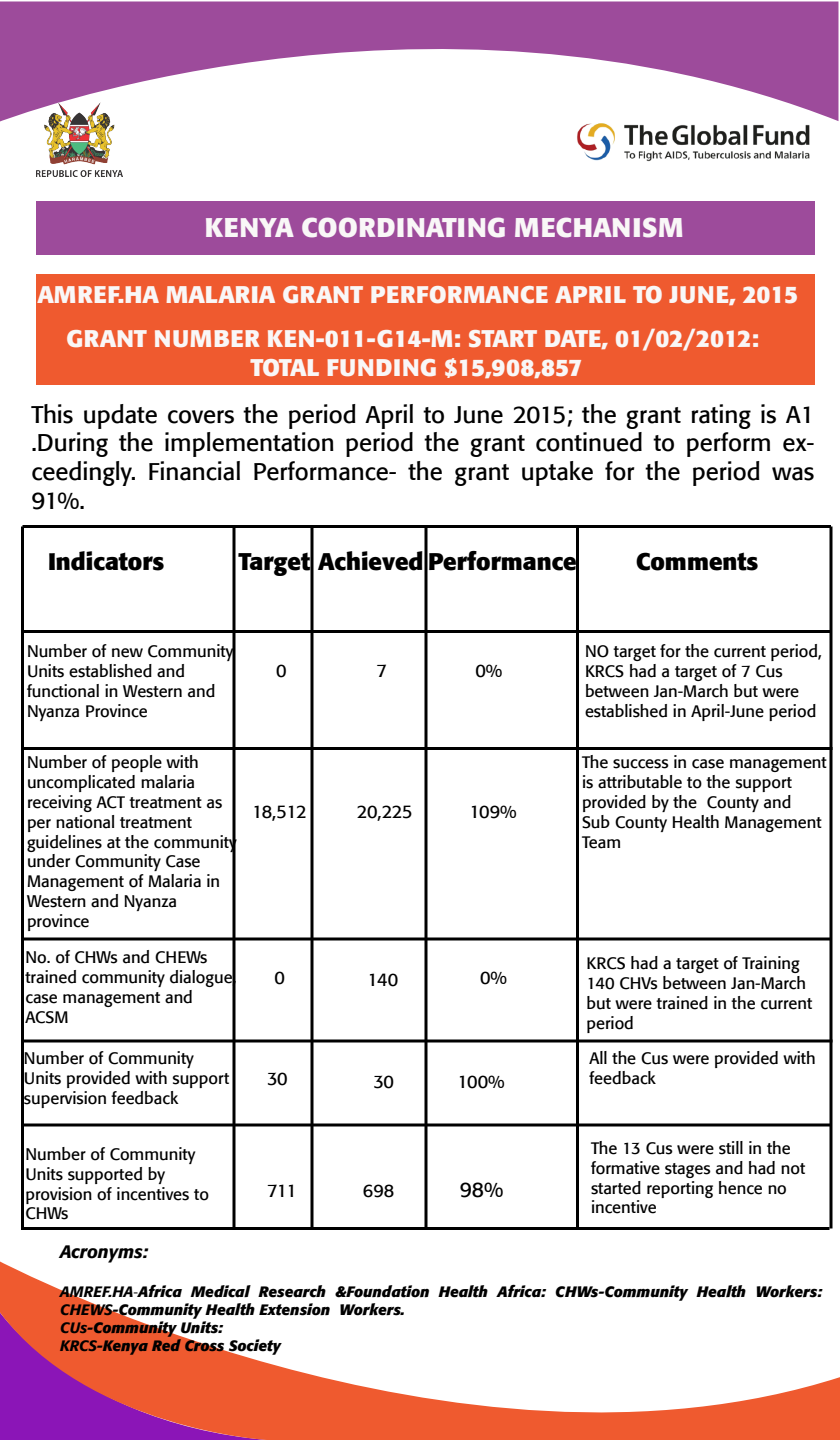
<style>
.page{position:relative;width:840px;height:1440px;background:#fff}
.page>*{position:absolute;margin:0;border:0;box-sizing:border-box;transform-origin:0 0}
.t1{font:700 27px "Formata";letter-spacing:.02em;color:#f9f7f7}
.t2{font:24px/28.8px "Formata";color:#000;text-align:justify}
.t3{font:700 24px/28.8px "Formata";color:#f9f7f7;text-align:center}
.t4{font:700 24px "Formata";letter-spacing:.02em;color:#f9f7f7}
.t5{font:700 24px "Formata";color:#000}
.t6{font:21px "Formata";color:#000}
.t7{font:18px "Formata";letter-spacing:-.02em;color:#000}
.t8{font:italic 500 18px "Formata";color:#000}
.t9{font:16.5px/19.8px "Formata";color:#000}
.t10{font:italic 700 15px/18px "Formata";color:#000}
.s1{font-weight:500}
.s2{font-family:"Myriad Pro";font-weight:400;font-style:normal}
</style>
<div class="page">
<svg style="left:0;top:1px;width:838px;height:121px;fill:#9d4b9b"></svg>
<img style="left:570px;top:117px;width:245px;height:45px">
<img style="left:37px;top:102px;width:85px;height:75px">
<div style="left:36px;top:201px;width:778px;height:54px;background:#9d4b9b"></div>
<div style="left:36px;top:274px;width:778px;height:112px;background:#ef5a2f"></div>
<hr style="left:21px;top:526px;width:3px;height:702px;background:#000">
<svg style="left:232px;top:528px;width:4px;height:699px;background:#3f3f3f"></svg>
<svg style="left:310px;top:528px;width:4px;height:699px;background:#3f3f3f"></svg>
<svg style="left:424px;top:528px;width:4px;height:699px;background:#3f3f3f"></svg>
<hr style="left:576px;top:526px;width:3px;height:702px;background:#000">
<hr style="left:830px;top:526px;width:2px;height:702px;background:#000">
<hr style="left:22px;top:525px;width:809px;height:3px;background:#000">
<hr style="left:22px;top:630px;width:809px;height:3px;background:#000">
<hr style="left:24px;top:747px;width:808px;height:3px;background:#000">
<hr style="left:22px;top:938px;width:809px;height:2px;background:#000">
<hr style="left:24px;top:1040px;width:808px;height:2px;background:#000">
<hr style="left:22px;top:1124px;width:809px;height:2px;background:#000">
<hr style="left:21px;top:1227px;width:809px;height:3px;background:#000">
<svg style="left:0;top:1262px;width:840px;height:178px"></svg>
<h1 class="t1" style="left:205px;top:211px;width:480px">KENYA COORDINATING MECHANISM</h1>
<h2 class="t4" style="left:37px;top:279px;width:762px">AMREF.HA MALARIA GRANT PERFORMANCE APRIL TO JUNE, 2015</h2>
<h2 class="t3" style="left:66px;top:324px;width:694px">GRANT NUMBER KEN-011-G14-M: START DATE, 01/02/2012:<br>TOTAL FUNDING $15,908,857</h2>
<h2 class="t2" style="left:31px;top:400px;width:785px">This update covers the period April to June 2015; the grant rating is A1 .During the implementation period the grant continued to perform ex&shy;ceedingly. Financial Performance- the grant uptake for the period was 91%.</h2>
<h2 class="t5" style="left:48px;top:546px;width:118px">Indicators</h2>
<h2 class="t5" style="left:238px;top:546px;width:340px">Target Achieved Performance</h2>
<h2 class="t5" style="left:636px;top:546px;width:124px">Comments</h2>
<p class="t9" style="left:27px;top:642px;width:208px">Number of new Community<br>Units established and functional in Western and<br>Nyanza Province</p>
<p class="t9" style="left:27px;top:753px;width:211px">Number of people with uncomplicated malaria receiving ACT treatment as per national treatment guidelines at the community under Community Case<br>Management of Malaria in<br>Western and Nyanza province</p>
<p class="t9" style="left:26px;top:948px;width:213px">No. of CHWs and CHEWs trained community dialogue, case management and<br>ACSM</p>
<p class="t9" style="left:24px;top:1048px;width:207px">Number of Community<br>Units provided with support supervision feedback</p>
<p class="t9" style="left:25px;top:1144px;width:185px">Number of Community<br>Units supported by provision of incentives to<br>CHWs</p>
<p class="t7" style="left:276px;top:660px;width:12px">0</p>
<p class="t7" style="left:376px;top:660px;width:12px">7</p>
<p class="t7" style="left:476px;top:660px;width:28px">0%</p>
<p class="t7" style="left:252px;top:801px;width:56px">18,512</p>
<p class="t7" style="left:357px;top:801px;width:57px">20,225</p>
<p class="t7" style="left:470px;top:801px;width:49px">109%</p>
<p class="t7" style="left:274px;top:967px;width:12px">0</p>
<p class="t7" style="left:368px;top:969px;width:32px">140</p>
<p class="t7" style="left:480px;top:967px;width:28px">0%</p>
<p class="t7" style="left:267px;top:1068px;width:22px">30</p>
<p class="t7" style="left:374px;top:1071px;width:22px">30</p>
<p class="t7" style="left:457px;top:1071px;width:49px">100%</p>
<p class="t7" style="left:267px;top:1180px;width:32px">711</p>
<p class="t7" style="left:363px;top:1180px;width:33px">698</p>
<p class="t6" style="left:460px;top:1177px;width:45px">98%</p>
<p class="t9" style="left:585px;top:642px;width:238px">NO target for the current period,<br>KRCS had a target of 7 Cus between Jan-March but were established in April-June period</p>
<p class="t9" style="left:582px;top:753px;width:246px">The success in case management is attributable to the support provided by the County and<br>Sub County Health Management<br>Team</p>
<p class="t9" style="left:586px;top:954px;width:227px">KRCS had a target of Training<br>140 CHVs between Jan-March but were trained in the current period</p>
<p class="t9" style="left:590px;top:1048px;width:228px">All the Cus were provided with feedback</p>
<p class="t9" style="left:591px;top:1138px;width:216px">The 13 Cus were still in the formative stages and had not started reporting hence no incentive</p>
<p class="t8" style="left:60px;top:1240px;width:90px">Acronyms:</p>
<p class="t10" style="left:60px;top:1283px;width:764px"><span class="s1">AMREF.HA</span><span class="s2">-</span>Africa Medical Research &amp;Foundation Health Africa: CHWs-Community Health Workers:<br><span class="s1">CHEWS</span>-Community Health Extension Workers.<br><span class="s1">CUs</span>-Community Units:<br><span class="s1">KRCS</span>-Kenya Red Cross Society</p>
</div>
